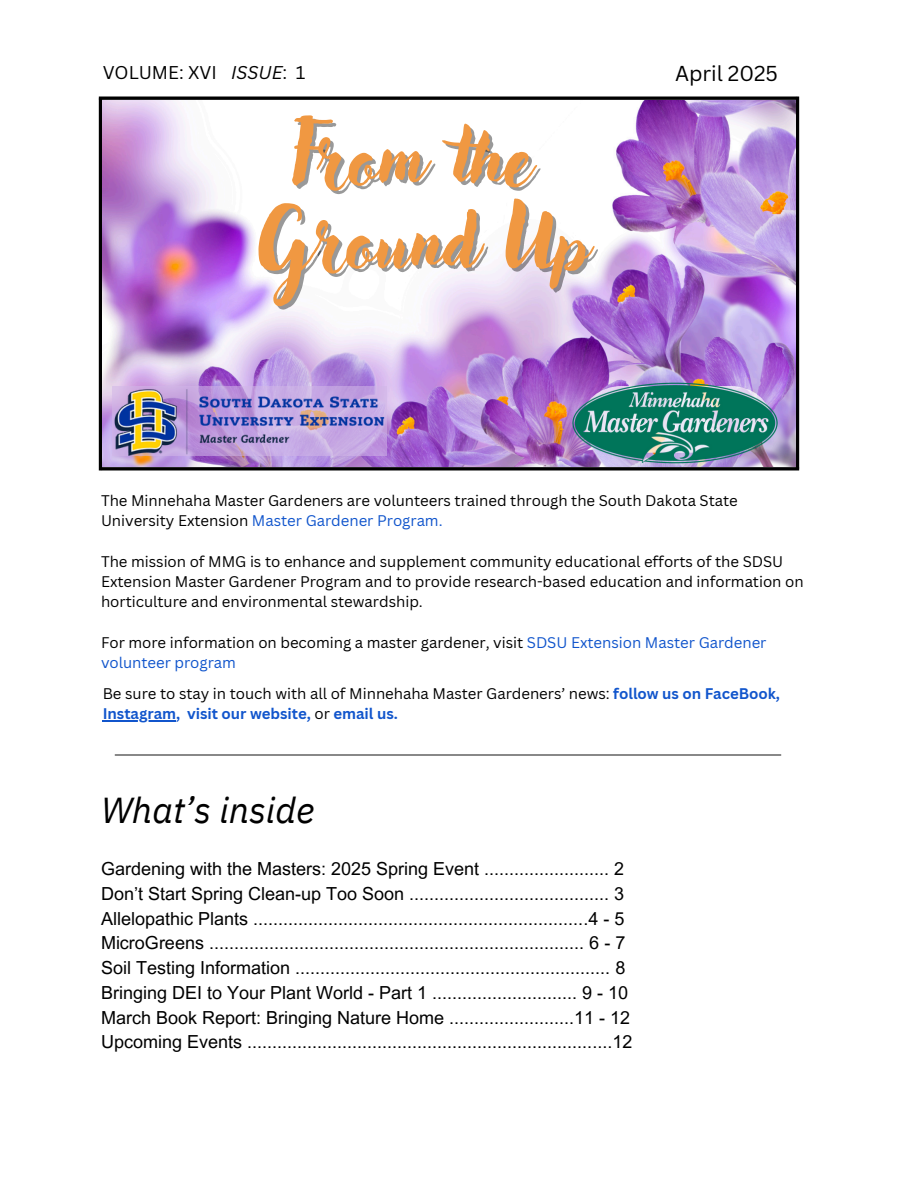
<style>
.page{position:relative;width:918px;height:1188px;background:#fff}
.page>*{position:absolute;margin:0;border:0;box-sizing:border-box;transform-origin:0 0}
.t1{font:76.05px "Adlery Pro";color:#f09842}
.t2{font:italic 36px "IBM Plex Sans";letter-spacing:-.005em;color:#000}
.t3{font:21px "Canva Sans";letter-spacing:-.005em;color:#000}
.t4{font:18px/24.8px "Arial MT Pro";color:#000}
.t5{font:18px "Canva Sans";color:#000}
.t6{font:italic 18px "Canva Sans";color:#000}
.t7{font:15px/20.2px "Canva Sans";letter-spacing:-.005em;color:#000}
.t8{font:700 15px "Canva Sans";letter-spacing:-.005em;color:#15c}
.s1{font-style:normal}
.s2{color:#15c}
.s3{font-weight:700;color:#15c}
.s4{font-weight:400;color:#000}
</style>
<div class="page">
<img style="left:98px;top:96px;width:702px;height:375px">
<img style="left:112px;top:386px;width:275px;height:73px">
<img style="left:573px;top:383px;width:205px;height:81px">
<hr style="left:103px;top:721px;width:73px;height:1px;background:#15c">
<p class="t5" style="left:103px;top:59px;width:116px">VOLUME: XVI</p>
<h1 class="t6" style="left:231px;top:59px;width:76px">ISSUE<span class="s1">: 1</span></h1>
<p class="t3" style="left:675px;top:58px;width:104px">April 2025</p>
<p class="t1" style="left:289px;top:123px;width:245px">From the</p>
<p class="t1" style="left:258px;top:205px;width:333px">Ground Up</p>
<h4 class="t7" style="left:101px;top:490px;width:638px">The Minnehaha Master Gardeners are volunteers trained through the South Dakota State<br>University Extension <span class="s2">Master Gardener Program.</span></h4>
<h4 class="t7" style="left:101px;top:551px;width:704px">The mission of MMG is to enhance and supplement community educational efforts of the SDSU<br>Extension Master Gardener Program and to provide research-based education and information on horticulture and environmental stewardship.</h4>
<h3 class="t7" style="left:101px;top:632px;width:667px">For more information on becoming a master gardener, visit <span class="s2">SDSU Extension Master Gardener volunteer program</span></h3>
<p class="t7" style="left:103px;top:683px;width:679px">Be sure to stay in touch with all of Minnehaha Master Gardeners’ news: <span class="s3">follow us on FaceBook,</span></p>
<p class="t8" style="left:103px;top:703px;width:297px">Instagram, visit our website, <span class="s4">or</span> email us.</p>
<p class="t2" style="left:101px;top:787px;width:215px">What’s inside</p>
<p class="t4" style="left:101px;top:859px;width:533px">Gardening with the Masters: 2025 Spring Event ......................... 2<br>Don’t Start Spring Clean-up Too Soon ........................................ 3<br>Allelopathic Plants ...................................................................4 - 5<br>MicroGreens ........................................................................... 6 - 7<br>Soil Testing Information ............................................................... 8<br>Bringing DEI to Your Plant World - Part 1 ............................. 9 - 10<br>March Book Report: Bringing Nature Home .........................11 - 12<br>Upcoming Events .........................................................................12</p>
</div>
